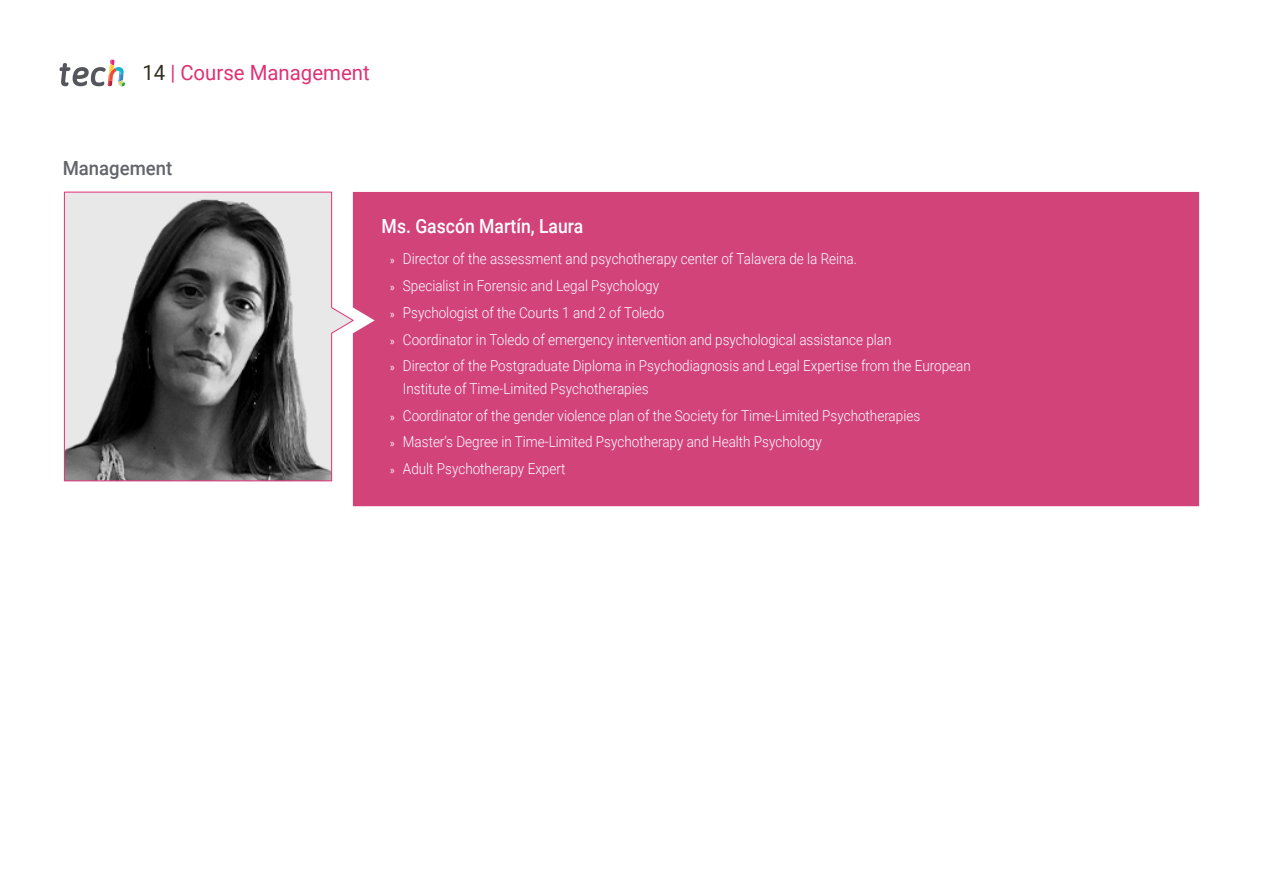
<style>
.page{position:relative;width:1263px;height:893px;background:#fff}
.page>*{position:absolute;margin:0;border:0;box-sizing:border-box;transform-origin:0 0}
.Sección___Pag{font:21px "Roboto";color:#df3174}
.Doc_Dirección_ok{font:500 19.5px "Roboto";color:#fff;scale:.9 1}
.Subtítulo_Pag{font:500 19.5px "Roboto";color:#61646a;scale:.95 1}
.t1{font:300 15px/22.5px "Roboto";color:#fff;scale:.9 1}
.s1{color:#312e20}
.s2{font-family:"Myriad Pro";font-weight:400;font-size:12px}
</style>
<div class="page">
<svg style="left:60px;top:60px;width:65px;height:27px"></svg>
<div style="left:353px;top:192px;width:846px;height:314px;background:#d2437a"></div>
<svg style="left:64px;top:192px;width:290px;height:289px;background:#8f898b"></svg>
<p class="Sección___Pag" style="left:142px;top:58px;width:229px"><span class="s1">14</span> | Course Management</p>
<p class="Subtítulo_Pag" style="left:63px;top:154px;width:117px">Management</p>
<p class="Doc_Dirección_ok" style="left:382px;top:213px;width:225px">Ms. Gascón Martín, Laura</p>
<p class="t1" style="left:390px;top:247px;width:520px"><span class="s2">»</span> Director of the assessment and psychotherapy center of Talavera de la Reina.</p>
<p class="t1" style="left:390px;top:274px;width:300px"><span class="s2">»</span> Specialist in Forensic and Legal Psychology</p>
<p class="t1" style="left:390px;top:301px;width:306px"><span class="s2">»</span> Psychologist of the Courts 1 and 2 of Toledo</p>
<p class="t1" style="left:390px;top:327px;width:558px"><span class="s2">»</span> Coordinator in Toledo of emergency intervention and psychological assistance plan</p>
<p class="t1" style="left:403px;top:354px;width:632px;text-indent:-13px"><span class="s2">»</span> Director of the Postgraduate Diploma in Psychodiagnosis and Legal Expertise from the European<br>Institute of Time-Limited Psychotherapies</p>
<p class="t1" style="left:390px;top:403px;width:590px"><span class="s2">»</span> Coordinator of the gender violence plan of the Society for Time-Limited Psychotherapies</p>
<p class="t1" style="left:390px;top:430px;width:481px"><span class="s2">»</span> Master’s Degree in Time-Limited Psychotherapy and Health Psychology</p>
<p class="t1" style="left:390px;top:457px;width:196px"><span class="s2">»</span> Adult Psychotherapy Expert</p>
</div>
